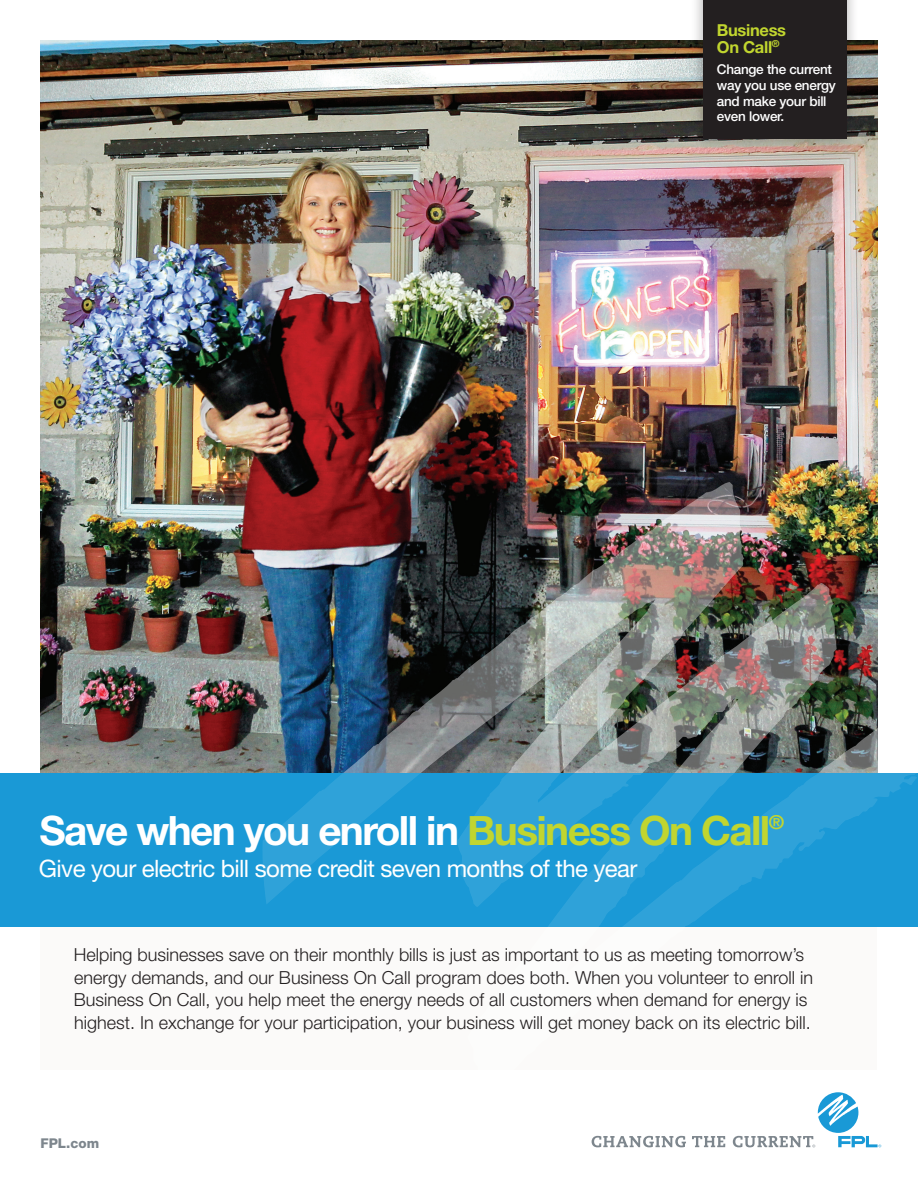
<style>
.page{position:relative;width:918px;height:1188px;background:#fff}
.page>*{position:absolute;margin:0;border:0;box-sizing:border-box;transform-origin:0 0}
.t1{font:700 40.5px "Helvetica Neue LT Std";letter-spacing:-.04em;color:#fff}
.t2{font:24px "Helvetica Neue LT Std";letter-spacing:-.025em;color:#fff}
.t3{font:300 18px/22.5px "Helvetica Neue LT Std";color:#231f20}
.t4{font:700 16.5px/16.5px "Helvetica Neue LT Std";letter-spacing:-.02em;color:#c1d52f}
.t5{font:500 13.5px/15.8px "Helvetica Neue LT Std";letter-spacing:-.02em;color:#fff}
.t6{font:800 13.5px "Helvetica Neue LT Std";color:#7d868d}
.s1{color:#c1d52f}
</style>
<div class="page">
<img style="left:40px;top:40px;width:838px;height:733px">
<img style="left:262px;top:482px;width:616px;height:291px">
<div style="left:0;top:773px;width:918px;height:154px;background:#1a99d6"></div>
<svg style="left:262px;top:773px;width:655px;height:154px"></svg>
<svg style="left:592px;top:1136px;width:94px;height:11px"></svg>
<svg style="left:692px;top:1136px;width:33px;height:11px"></svg>
<svg style="left:733px;top:1092px;width:148px;height:55px"></svg>
<div style="left:691px;top:0;width:168px;height:152px;background:#231f20;opacity:.4"></div>
<div style="left:703px;top:0;width:144px;height:139px;background:#231f20"></div>
<p class="t4" style="left:717px;top:22px;width:71px">Business<br>On Call<sup>®</sup></p>
<p class="t5" style="left:717px;top:61px;width:121px">Change the current way you use energy and make your bill even lower.</p>
<h1 class="t1" style="left:39px;top:805px;width:746px">Save when you enroll in <span class="s1">Business On Call</span><sup>®</sup></h1>
<h2 class="t2" style="left:39px;top:854px;width:600px">Give your electric bill some credit seven months of the year</h2>
<p class="t3" style="left:74px;top:943px;width:741px">Helping businesses save on their monthly bills is just as important to us as meeting tomorrow’s energy demands, and our Business On Call program does both. When you volunteer to enroll in Business On Call, you help meet the energy needs of all customers when demand for energy is highest. In exchange for your participation, your business will get money back on its electric bill.</p>
<p class="t6" style="left:40px;top:1135px;width:60px">FPL.com</p>
</div>
